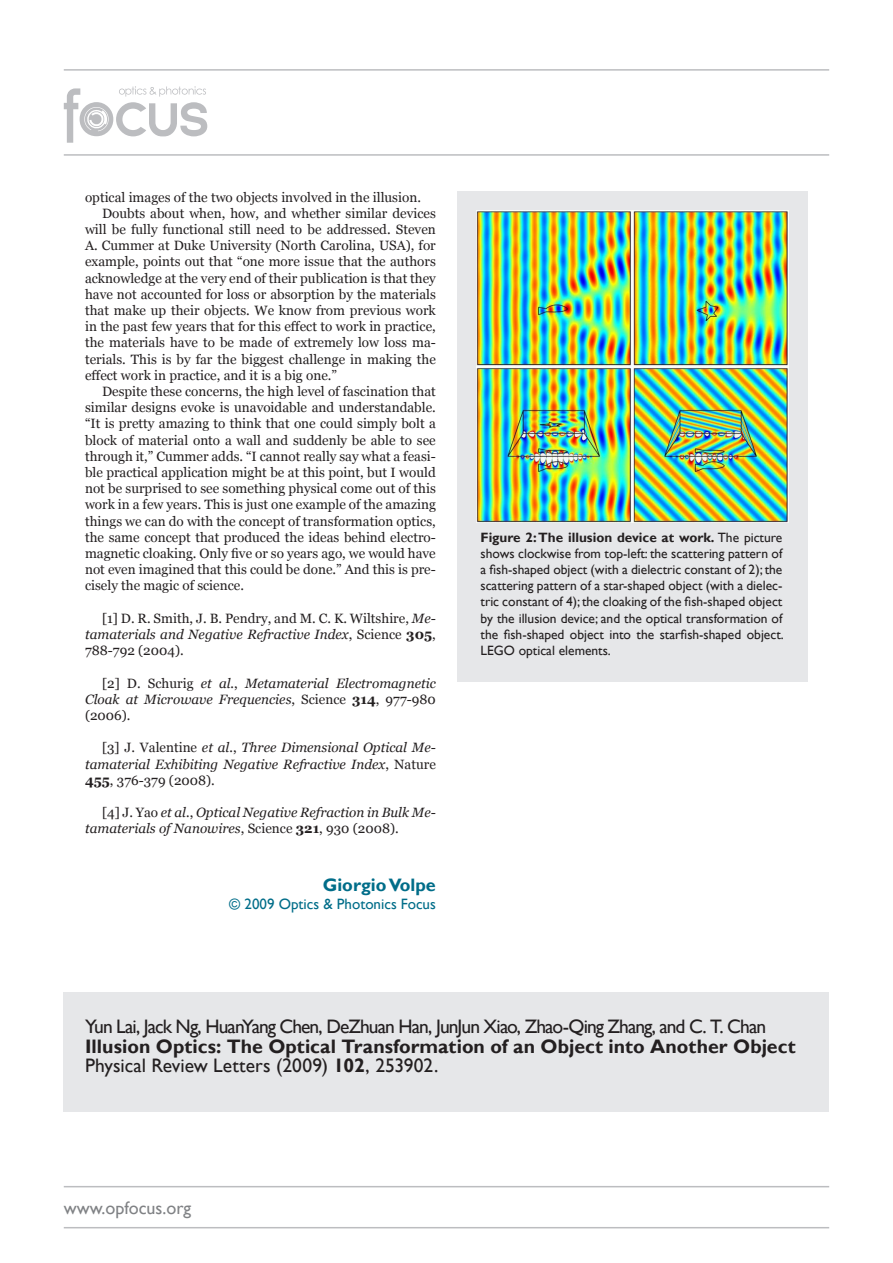
<style>
.page{position:relative;width:893px;height:1263px;background:#fff}
.page>*{position:absolute;margin:0;border:0;box-sizing:border-box;transform-origin:0 0}
.t1{font:19.5px "Gill Sans";letter-spacing:-.045em;color:#231f20}
.t2{font:700 19.5px "Gill Sans";letter-spacing:.005em;color:#231f20}
.t3{font:19.5px "Gill Sans";color:#231f20}
.t4{font:18px "Gill Sans";color:#808285}
.t5{font:700 18px "Gill Sans";color:#006d89}
.t6{font:15px "Gill Sans";color:#006d89}
.t7{font:13.5px/16.2px "Georgia";color:#231f20;text-align:justify}
.t8{font:13.5px/16.2px "Gill Sans";color:#231f20;text-align:justify}
.t9{font:italic 13.5px/16.2px "Georgia";color:#231f20;text-align:justify}
.s1{font-style:italic}
.s2{font-weight:700}
.s3{font-style:normal}
.s4{font-weight:700;font-style:normal}
</style>
<div class="page">
<svg style="left:64px;top:86px;width:143px;height:57px"></svg>
<hr style="left:64px;top:154px;width:765px;height:2px;background:#bcbdc0">
<hr style="left:64px;top:1227px;width:765px;height:1px;background:#bcbdc0">
<hr style="left:64px;top:69px;width:765px;height:2px;background:#bcbdc0">
<hr style="left:64px;top:1186px;width:765px;height:1px;background:#bcbdc0">
<div style="left:64px;top:992px;width:765px;height:119px;background:#e6e7e9"></div>
<div style="left:457px;top:191px;width:351px;height:491px;background:#e6e7e9"></div>
<img style="left:476px;top:211px;width:313px;height:312px">
<p class="t7" style="left:85px;top:189px;width:337px">optical images of the two objects involved in the illusion.</p>
<p class="t7" style="left:85px;top:205px;width:352px;text-indent:17px">Doubts about when, how, and whether similar devices will be fully functional still need to be addressed. Steven A. Cummer at Duke University (North Carolina, USA), for example, points out that “one more issue that the authors acknowledge at the very end of their publication is that they have not accounted for loss or absorption by the materials that make up their objects. We know from previous work in the past few years that for this effect to work in practice, the materials have to be made of extremely low loss ma&shy;terials. This is by far the biggest challenge in making the effect work in practice, and it is a big one.”</p>
<p class="t7" style="left:85px;top:383px;width:352px;text-indent:17px">Despite these concerns, the high level of fascination that similar designs evoke is unavoidable and understandable. “It is pretty amazing to think that one could simply bolt a block of material onto a wall and suddenly be able to see through it,” Cummer adds. “I cannot really say what a feasi&shy;ble practical application might be at this point, but I would not be surprised to see something physical come out of this work in a few years. This is just one example of the amazing things we can do with the concept of transformation optics, the same concept that produced the ideas behind electro&shy;magnetic cloaking. Only five or so years ago, we would have not even imagined that this could be done.” And this is pre&shy;cisely the magic of science.</p>
<p class="t7" style="left:85px;top:610px;width:352px;text-indent:17px">[1] D. R. Smith, J. B. Pendry, and M. C. K. Wiltshire, <span class="s1">Me&shy;tamaterials and Negative Refractive Index</span>, Science <span class="s2">305</span>, 788-792 (2004).</p>
<p class="t9" style="left:85px;top:675px;width:352px;text-indent:17px"><span class="s3">[2] D. Schurig</span> et al.<span class="s3">,</span> Metamaterial Electromagnetic Cloak at Microwave Frequencies<span class="s3">, Science</span> <span class="s4">314</span><span class="s3">, 977-980 (2006).</span></p>
<p class="t9" style="left:85px;top:740px;width:352px;text-indent:17px"><span class="s3">[3] J. Valentine</span> et al.<span class="s3">,</span> Three Dimensional Optical Me&shy;tamaterial Exhibiting Negative Refractive Index<span class="s3">, Nature </span><span class="s4">455</span><span class="s3">, 376-379 (2008).</span></p>
<p class="t9" style="left:85px;top:805px;width:352px;text-indent:17px"><span class="s3">[4] J. Yao</span> et al.<span class="s3">,</span> Optical Negative Refraction in Bulk Me&shy;tamaterials of Nanowires<span class="s3">, Science</span> <span class="s4">321</span><span class="s3">, 930 (2008).</span></p>
<p class="t5" style="left:323px;top:874px;width:115px">Giorgio Volpe</p>
<p class="t6" style="left:229px;top:895px;width:208px">© 2009 Optics &amp; Photonics Focus</p>
<p class="t8" style="left:480px;top:529px;width:305px"><span class="s2">Figure 2: The illusion device at work.</span> The picture shows clockwise from top-left: the scattering pattern of a fish-shaped object (with a dielectric constant of 2); the scattering pattern of a star-shaped object (with a dielec&shy;tric constant of 4); the cloaking of the fish-shaped object by the illusion device; and the optical transformation of the fish-shaped object into the starfish-shaped object.<br>LEGO optical elements.</p>
<p class="t1" style="left:85px;top:1015px;width:683px">Yun Lai, Jack Ng, HuanYang Chen, DeZhuan Han, JunJun Xiao, Zhao-Qing Zhang, and C. T. Chan</p>
<p class="t2" style="left:85px;top:1035px;width:712px">Illusion Optics: The Optical Transformation of an Object into Another Object</p>
<p class="t3" style="left:85px;top:1054px;width:355px">Physical Review Letters (2009) <span class="s2">102</span>, 253902.</p>
<p class="t4" style="left:64px;top:1197px;width:129px">www.opfocus.org</p>
</div>
